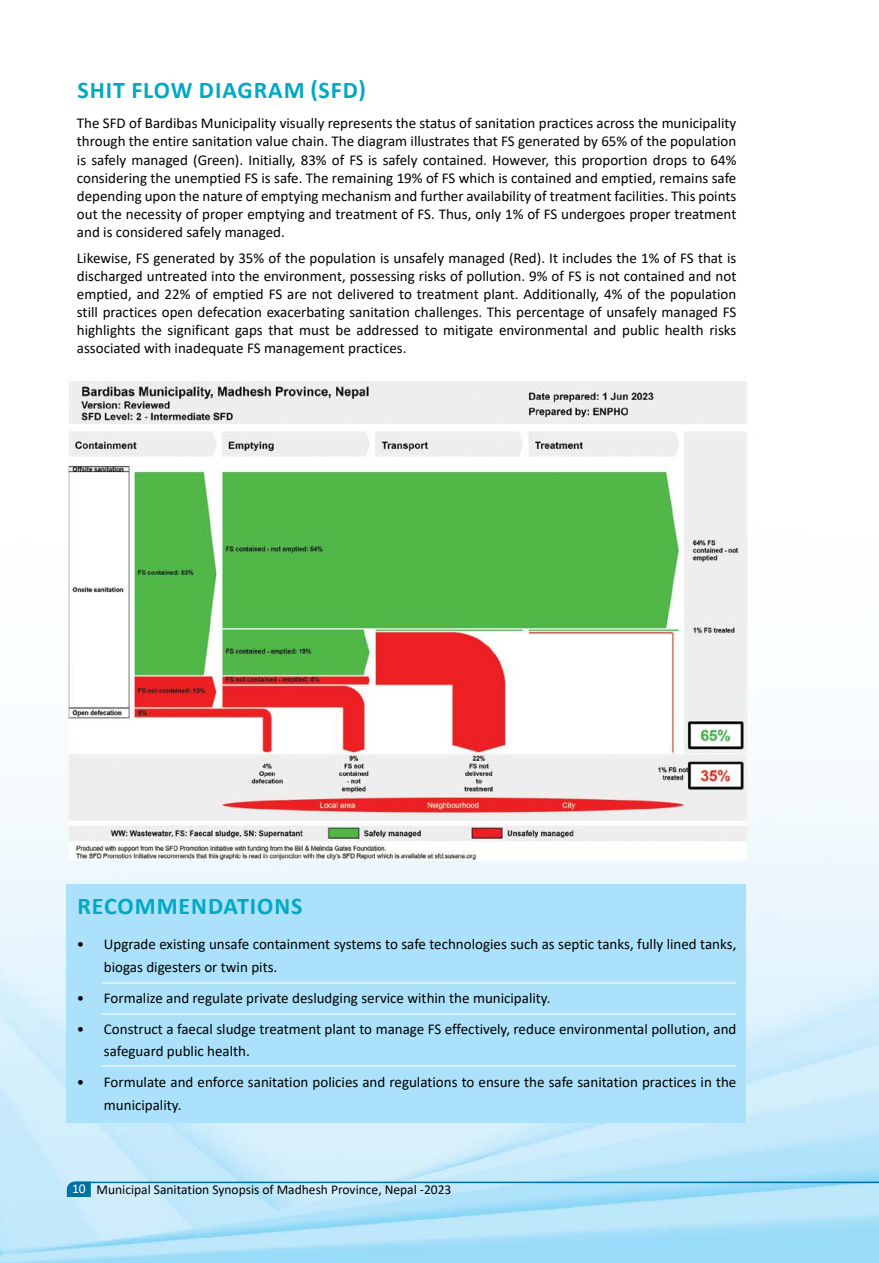
<style>
.page{position:relative;width:879px;height:1263px;background:#fff}
.page>*{position:absolute;margin:0;border:0;box-sizing:border-box;transform-origin:0 0}
.t1{font:700 24px "Calibri";letter-spacing:.04em;color:#00a9c4}
.t2{font:15px/18px "Calibri";color:#000}
.t3{font:13.5px "Calibri";color:#000}
.s1{color:#fff}
</style>
<div class="page">
<img style="left:0;top:381px;width:879px;height:882px">
<div style="left:66px;top:884px;width:679px;height:239px;background:#abe1fa"></div>
<hr style="left:102px;top:982px;width:634px;height:1px;background:#fff">
<hr style="left:102px;top:1013px;width:634px;height:1px;background:#fff">
<hr style="left:102px;top:1066px;width:634px;height:1px;background:#fff">
<svg style="left:67px;top:1181px;width:24px;height:16px"></svg>
<hr style="left:74px;top:1181px;width:805px;height:2px;background:#0071a2">
<h1 class="t1" style="left:77px;top:73px;width:290px">SHIT FLOW DIAGRAM (SFD)</h1>
<p class="t2" style="left:77px;top:114px;width:661px;text-align:justify">The SFD of Bardibas Municipality visually represents the status of sanitation practices across the municipality through the entire sanitation value chain. The diagram illustrates that FS generated by 65% of the population is safely managed (Green). Initially, 83% of FS is safely contained. However, this proportion drops to 64% considering the unemptied FS is safe. The remaining 19% of FS which is contained and emptied, remains safe depending upon the nature of emptying mechanism and further availability of treatment facilities. This points out the necessity of proper emptying and treatment of FS. Thus, only 1% of FS undergoes proper treatment and is considered safely managed.</p>
<p class="t2" style="left:77px;top:249px;width:661px;text-align:justify">Likewise, FS generated by 35% of the population is unsafely managed (Red). It includes the 1% of FS that is discharged untreated into the environment, possessing risks of pollution. 9% of FS is not contained and not emptied, and 22% of emptied FS are not delivered to treatment plant. Additionally, 4% of the population still practices open defecation exacerbating sanitation challenges. This percentage of unsafely managed FS highlights the significant gaps that must be addressed to mitigate environmental and public health risks associated with inadequate FS management practices.</p>
<h1 class="t1" style="left:77px;top:889px;width:227px">RECOMMENDATIONS</h1>
<p class="t2" style="left:104px;top:932px;width:634px;line-height:22.5px;text-indent:-27px">• Upgrade existing unsafe containment systems to safe technologies such as septic tanks, fully lined tanks, biogas digesters or twin pits.</p>
<p class="t2" style="left:77px;top:988px;width:475px">• Formalize and regulate private desludging service within the municipality.</p>
<p class="t2" style="left:104px;top:1017px;width:634px;line-height:22.5px;text-indent:-27px">• Construct a faecal sludge treatment plant to manage FS effectively, reduce environmental pollution, and safeguard public health.</p>
<p class="t2" style="left:104px;top:1070px;width:634px;line-height:22.5px;text-indent:-27px">• Formulate and enforce sanitation policies and regulations to ensure the safe sanitation practices in the municipality.</p>
<p class="t3" style="left:72px;top:1180px;width:381px"><span class="s1">10</span> Municipal Sanitation Synopsis of Madhesh Province, Nepal -2023</p>
</div>
